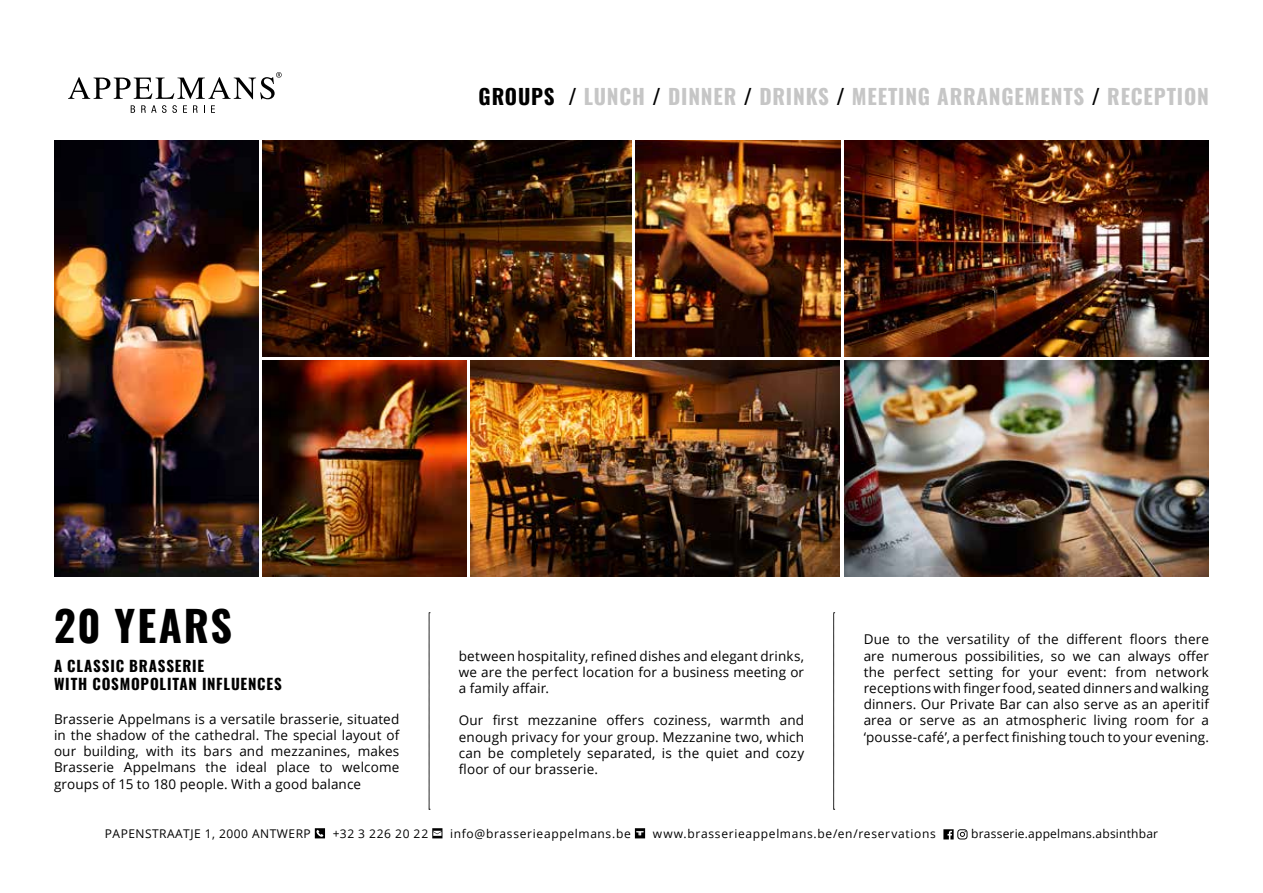
<style>
.page{position:relative;width:1263px;height:893px;background:#fff}
.page>*{position:absolute;margin:0;border:0;box-sizing:border-box;transform-origin:0 0}
.t1{font:700 42px "Oswald";letter-spacing:.045em;color:#000}
.t2{font:700 21px "Oswald";letter-spacing:.04em;color:#c6c6c6}
.t3{font:700 15px/18px "Oswald";letter-spacing:.055em;color:#000}
.t4{font:13.5px/16.2px "Open Sans";letter-spacing:.01em;color:#000;text-align:justify}
.t5{font:12px "Open Sans";letter-spacing:.05em;color:#000}
.t6{font:12px "Open Sans";letter-spacing:.015em;color:#000}
.s1{color:#000}
</style>
<div class="page">
<svg style="left:315px;top:828px;width:10px;height:10px"></svg>
<svg style="left:432px;top:828px;width:10px;height:10px"></svg>
<svg style="left:635px;top:828px;width:10px;height:10px"></svg>
<svg style="left:943px;top:829px;width:24px;height:10px"></svg>
<img style="left:54px;top:140px;width:204px;height:436px">
<img style="left:636px;top:140px;width:204px;height:216px">
<img style="left:844px;top:360px;width:365px;height:216px">
<img style="left:263px;top:360px;width:204px;height:216px">
<img style="left:844px;top:140px;width:365px;height:216px">
<img style="left:263px;top:140px;width:369px;height:216px">
<img style="left:471px;top:360px;width:369px;height:216px">
<svg style="left:429px;top:612px;width:1px;height:198px"></svg>
<svg style="left:833px;top:612px;width:2px;height:198px"></svg>
<svg style="left:68px;top:72px;width:214px;height:27px"></svg>
<svg style="left:131px;top:105px;width:4px;height:8px"></svg>
<svg style="left:141px;top:105px;width:36px;height:8px"></svg>
<svg style="left:183px;top:105px;width:4px;height:8px"></svg>
<svg style="left:193px;top:105px;width:5px;height:8px"></svg>
<svg style="left:211px;top:105px;width:4px;height:8px"></svg>
<h2 class="t2" style="left:479px;top:85px;width:732px"><span class="s1">GROUPS /</span> LUNCH <span class="s1">/</span> DINNER <span class="s1">/</span> DRINKS <span class="s1">/</span> MEETING ARRANGEMENTS <span class="s1">/</span> RECEPTION</h2>
<h1 class="t1" style="left:54px;top:604px;width:180px">20 YEARS</h1>
<p class="t3" style="left:54px;top:657px;width:229px">A CLASSIC BRASSERIE<br>WITH COSMOPOLITAN INFLUENCES</p>
<p class="t4" style="left:54px;top:710px;width:347px">Brasserie Appelmans is a versatile brasserie, situated in the shadow of the cathedral. The special layout of our building, with its bars and mezzanines, makes Brasserie Appelmans the ideal place to welcome groups of 15 to 180 people. With a good balance</p>
<p class="t4" style="left:459px;top:647px;width:347px">between hospitality, refined dishes and elegant drinks, we are the perfect location for a business meeting or a family affair.</p>
<p class="t4" style="left:459px;top:712px;width:347px">Our first mezzanine offers coziness, warmth and enough privacy for your group. Mezzanine two, which can be completely separated, is the quiet and cozy floor of our brasserie.</p>
<p class="t4" style="left:864px;top:631px;width:347px">Due to the versatility of the different floors there are numerous possibilities, so we can always offer the perfect setting for your event: from network receptions with finger food, seated dinners and walking dinners. Our Private Bar can also serve as an aperitif area or serve as an atmospheric living room for a ‘pousse-café’, a perfect finishing touch to your evening.</p>
<p class="t5" style="left:105px;top:826px;width:207px">PAPENSTRAATJE 1, 2000 ANTWERP</p>
<p class="t5" style="left:333px;top:826px;width:97px">+32 3 226 20 22</p>
<p class="t5" style="left:450px;top:826px;width:182px">info@brasserieappelmans.be</p>
<p class="t5" style="left:653px;top:826px;width:284px">www.brasserieappelmans.be/en/reservations</p>
<p class="t6" style="left:971px;top:826px;width:188px">brasserie.appelmans.absinthbar</p>
</div>
